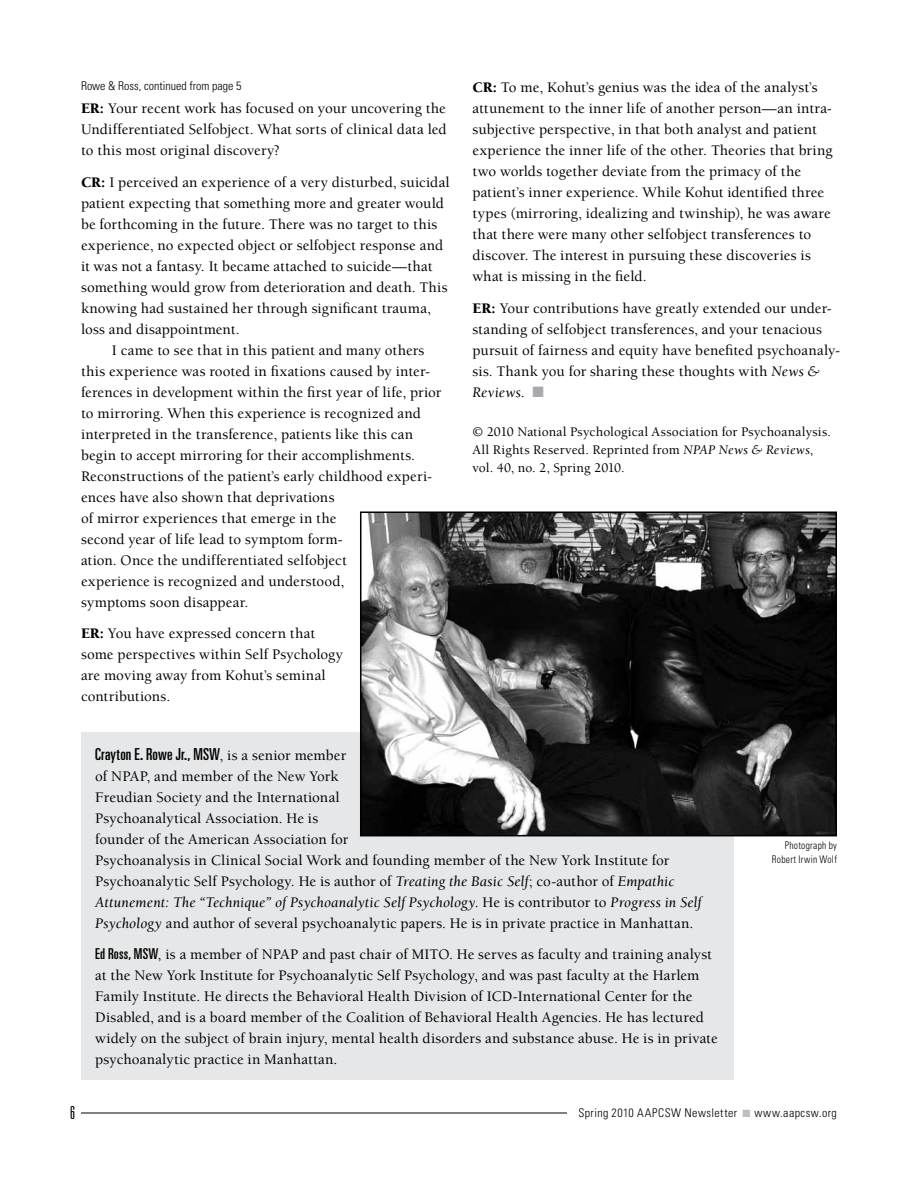
<style>
.page{position:relative;width:918px;height:1188px;background:#fff}
.page>*{position:absolute;margin:0;border:0;box-sizing:border-box;transform-origin:0 0}
.t1{font:300 ultra-condensed 18px "Univers LT Std";color:#000}
.t2{font:ultra-condensed 16.5px "Univers LT Std";letter-spacing:.01em;color:#000}
.t3{font:500 15px/21px "Berkeley";letter-spacing:.005em;color:#000}
.t4{font:500 13.5px/18px "Berkeley";letter-spacing:.01em;color:#000}
.t5{font:300 condensed 12px "Univers LT Std";letter-spacing:.03em;color:#000}
.t6{font:300 condensed 12px "Univers LT Std";color:#000}
.t7{font:300 condensed 10.5px/13.5px "Univers LT Std";letter-spacing:.03em;color:#000;text-align:right;scale:.9 1}
.s1{font-weight:900}
.s2{font-weight:400;font-style:italic}
.s3{color:#a7a9ac}
.s4{font-family:"Berkeley";font-weight:500;font-stretch:normal;font-size:15px}
.s5{font-family:"Univers LT Std";font-weight:400;font-stretch:ultra-condensed}
.s6{color:#bcbec0}
</style>
<div class="page">
<hr style="left:81px;top:1113px;width:486px;height:1px;background:#000">
<div style="left:81px;top:733px;width:653px;height:347px;background:#e6e7e8"></div>
<img style="left:363px;top:515px;width:471px;height:318px">
<div style="left:360px;top:512px;width:477px;height:324px;border:2px solid #000"></div>
<p class="t6" style="left:81px;top:78px;width:162px">Rowe &amp; Ross, continued from page 5</p>
<p class="t3" style="left:81px;top:98px;width:367px;text-align:justify"><span class="s1">ER:</span> Your recent work has focused on your uncovering the Undifferentiated Selfobject. What sorts of clinical data led to this most original discovery?</p>
<p class="t3" style="left:81px;top:172px;width:370px"><span class="s1">CR:</span> I perceived an experience of a very disturbed, suicidal</p>
<p class="t3" style="left:81px;top:193px;width:365px">patient expecting that something more and greater would</p>
<p class="t3" style="left:81px;top:214px;width:358px">be forthcoming in the future. There was no target to this</p>
<p class="t3" style="left:81px;top:235px;width:364px">experience, no expected object or selfobject response and</p>
<p class="t3" style="left:81px;top:256px;width:353px">it was not a fantasy. It became attached to suicide—that</p>
<p class="t3" style="left:81px;top:277px;width:368px">something would grow from deterioration and death. This</p>
<p class="t3" style="left:81px;top:298px;width:351px">knowing had sustained her through significant trauma,</p>
<p class="t3" style="left:81px;top:319px;width:160px">loss and disappointment.</p>
<p class="t3" style="left:112px;top:340px;width:314px">I came to see that in this patient and many others</p>
<p class="t3" style="left:81px;top:361px;width:351px">this experience was rooted in fixations caused by inter-</p>
<p class="t3" style="left:81px;top:382px;width:362px">ferences in development within the first year of life, prior</p>
<p class="t3" style="left:81px;top:403px;width:341px">to mirroring. When this experience is recognized and</p>
<p class="t3" style="left:81px;top:424px;width:334px">interpreted in the transference, patients like this can</p>
<p class="t3" style="left:81px;top:445px;width:336px">begin to accept mirroring for their accomplishments.</p>
<p class="t3" style="left:81px;top:466px;width:353px">Reconstructions of the patient’s early childhood experi-</p>
<p class="t3" style="left:81px;top:487px;width:255px">ences have also shown that deprivations</p>
<p class="t3" style="left:81px;top:508px;width:257px">of mirror experiences that emerge in the</p>
<p class="t3" style="left:81px;top:529px;width:263px">second year of life lead to symptom form-</p>
<p class="t3" style="left:81px;top:550px;width:267px">ation. Once the undifferentiated selfobject</p>
<p class="t3" style="left:81px;top:571px;width:265px">experience is recognized and understood,</p>
<p class="t3" style="left:81px;top:592px;width:169px">symptoms soon disappear.</p>
<p class="t3" style="left:81px;top:623px;width:264px"><span class="s1">ER:</span> You have expressed concern that some perspectives within Self Psychology are moving away from Kohut’s seminal contributions.</p>
<p class="t3" style="left:472px;top:77px;width:362px"><span class="s1">CR:</span> To me, Kohut’s genius was the idea of the analyst’s attunement to the inner life of another person—an intra&shy;subjective perspective, in that both analyst and patient experience the inner life of the other. Theories that bring two worlds together deviate from the primacy of the patient’s inner experience. While Kohut identified three types (mirroring, idealizing and twinship), he was aware that there were many other selfobject transferences to discover. The interest in pursuing these discoveries is what is missing in the field.</p>
<p class="t3" style="left:472px;top:298px;width:369px"><span class="s1">ER:</span> Your contributions have greatly extended our under&shy;standing of selfobject transferences, and your tenacious pursuit of fairness and equity have benefited psychoanaly&shy;sis. Thank you for sharing these thoughts with <span class="s2">News &amp; Reviews</span>. <span class="s3">■</span></p>
<p class="t4" style="left:472px;top:423px;width:360px">© 2010 National Psychological Association for Psychoanalysis.<br>All Rights Reserved. Reprinted from <span class="s2">NPAP News &amp; Reviews</span>, vol. 40, no. 2, Spring 2010.</p>
<p class="t2" style="left:95px;top:744px;width:253px">Crayton E. Rowe Jr., MSW<span class="s4">, is a senior member</span></p>
<p class="t3" style="left:95px;top:766px;width:608px">of NPAP, and member of the New York<br>Freudian Society and the International<br>Psychoanalytical Association. He is<br>founder of the American Association for<br>Psychoanalysis in Clinical Social Work and founding member of the New York Institute for Psychoanalytic Self Psychology. He is author of <span class="s2">Treating the Basic Self</span>; co-author of <span class="s2">Empathic Attunement: The “Technique” of Psychoanalytic Self Psychology</span>. He is contributor to <span class="s2">Progress in Self Psychology</span> and author of several psychoanalytic papers. He is in private practice in Manhattan.</p>
<p class="t3" style="left:95px;top:944px;width:624px"><span class="s5">Ed Ross, MSW</span>, is a member of NPAP and past chair of MITO. He serves as faculty and training analyst at the New York Institute for Psychoanalytic Self Psychology, and was past faculty at the Harlem Family Institute. He directs the Behavioral Health Division of ICD-International Center for the Disabled, and is a board member of the Coalition of Behavioral Health Agencies. He has lectured widely on the subject of brain injury, mental health disorders and substance abuse. He is in private psychoanalytic practice in Manhattan.</p>
<p class="t7" style="left:772px;top:839px;width:74px">Photograph by<br>Robert Irwin Wolf</p>
<p class="t1" style="left:70px;top:1103px;width:6px">6</p>
<p class="t5" style="left:578px;top:1105px;width:260px">Spring 2010 AAPCSW Newsletter <span class="s6">■</span> www.aapcsw.org</p>
</div>
